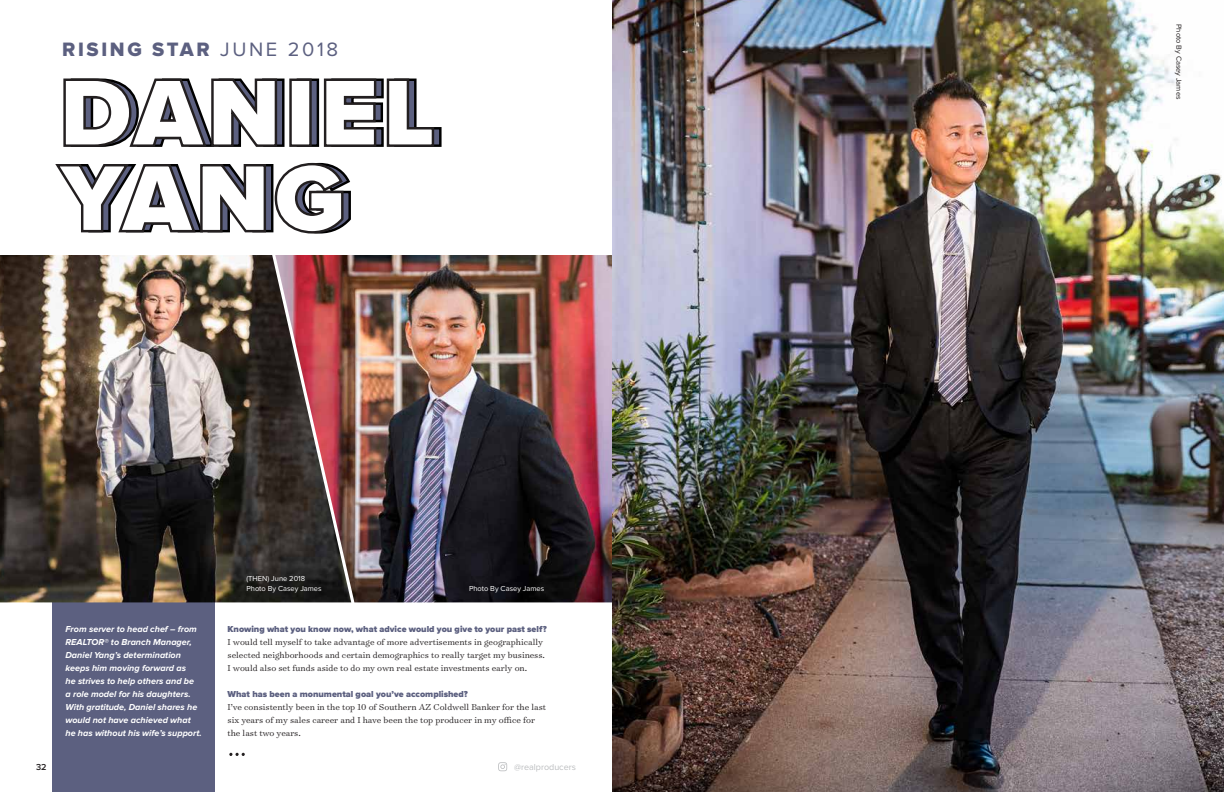
<style>
.page{position:relative;width:1224px;height:792px;background:#fff}
.page>*{position:absolute;margin:0;border:0;box-sizing:border-box;transform-origin:0 0}
.t1{font:900 98.8px/85.5px "Proxima Nova";letter-spacing:.04em;color:#fff}
.t2{font:20.1px "Proxima Nova Extrabld";letter-spacing:.13em;color:#5c6080}
.t3{font:300 9.8px/13px "Surveyor Text";color:#231f20}
.t4{font:italic 700 9px/13px "Proxima Nova";color:#fff}
.t5{font:900 9px "Proxima Nova";color:#5c6080}
.t6{font:9px "Proxima Nova";color:#bcbec0}
.t7{font:7.5px/10px "Proxima Nova";color:#fff}
.t8{font:7.5px "Proxima Nova";color:#231f20}
.s1{font-family:"Proxima Nova"}
</style>
<div class="page">
<svg style="left:498px;top:762px;width:9px;height:9px"></svg>
<div style="left:297px;top:79px;width:22px;height:68px;border:2px solid #000"></div>
<svg style="left:63px;top:78px;width:222px;height:69px"></svg>
<div style="left:289px;top:79px;width:23px;height:68px;border:2px solid #231f20"></div>
<svg style="left:323px;top:78px;width:119px;height:69px"></svg>
<svg style="left:55px;top:162px;width:296px;height:72px"></svg>
<div style="left:52px;top:597px;width:163px;height:195px;background:#5c6080"></div>
<img style="left:0;top:255px;width:275px;height:347px">
<img style="left:275px;top:255px;width:337px;height:347px">
<svg style="left:229px;top:753px;width:16px;height:3px"></svg>
<img style="left:612px;top:0;width:612px;height:792px">
<h2 class="t2" style="left:62px;top:40px;width:277px">RISING STAR <span class="s1">JUNE 2018</span></h2>
<h1 class="t1" style="left:59px;top:74px;width:378px">DANIEL<br>YANG</h1>
<p class="t7" style="left:246px;top:574px;width:77px">(THEN) June 2018<br>Photo By Casey James</p>
<p class="t7" style="left:469px;top:584px;width:77px">Photo By Casey James</p>
<p class="t4" style="left:66px;top:622px;width:138px">From server to head chef – from<br>REALTOR® to Branch Manager,<br>Daniel Yang’s determination keeps him moving forward as<br>he strives to help others and be a role model for his daughters.<br>With gratitude, Daniel shares he would not have achieved what he has without his wife’s support.</p>
<p class="t5" style="left:228px;top:624px;width:321px">Knowing what you know now, what advice would you give to your past self?</p>
<p class="t3" style="left:228px;top:635px;width:319px">I would tell myself to take advantage of more advertisements in geographically selected neighborhoods and certain demographics to really target my business.<br>I would also set funds aside to do my own real estate investments early on.</p>
<p class="t5" style="left:228px;top:689px;width:242px">What has been a monumental goal you’ve accomplished?</p>
<p class="t3" style="left:228px;top:700px;width:320px">I’ve consistently been in the top 10 of Southern AZ Coldwell Banker for the last six years of my sales career and I have been the top producer in my office for the last two years.</p>
<p class="t6" style="left:514px;top:762px;width:63px">@realproducers</p>
<p class="t8" style="left:1183px;top:24px;width:77px;rotate:90deg">Photo By Casey James</p>
</div>
